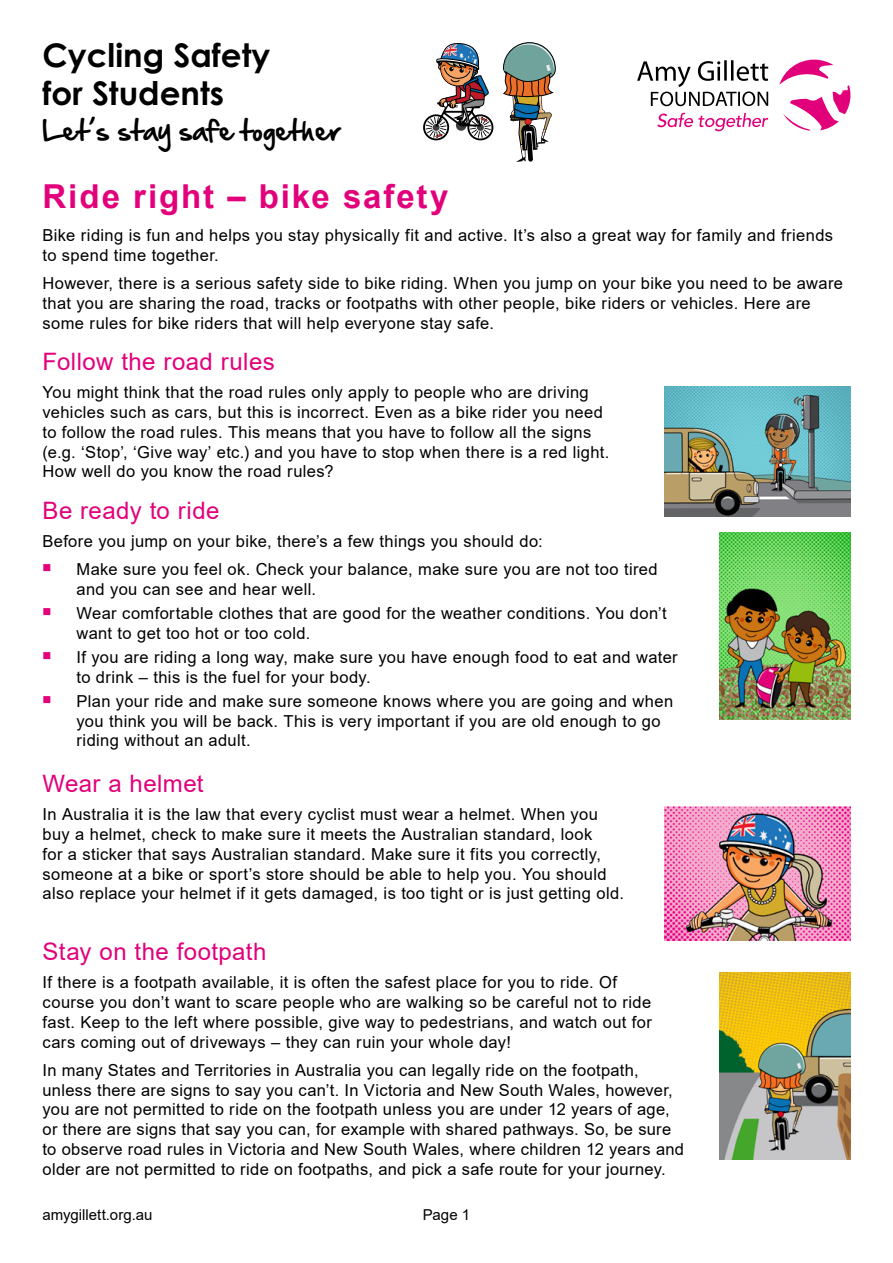
<style>
.page{position:relative;width:893px;height:1263px;background:#fff}
.page>*{position:absolute;margin:0;border:0;box-sizing:border-box;transform-origin:0 0}
.t1{font:700 33px "Arial";letter-spacing:.06em;color:#e2007b}
.t2{font:700 32.55px/38.4px "Century Gothic";color:#000}
.t3{font:24.6px "Hand Of Sean";color:#000}
.P_Header_1{font:24px "Arial";letter-spacing:.02em;color:#e2007b}
.P_Body_Copy{font:16.5px/19.8px "Arial";letter-spacing:.02em;color:#000}
.t4{font:15px "Arial";color:#000}
</style>
<div class="page">
<svg style="left:657px;top:113px;width:111px;height:18px"></svg>
<hr style="left:724px;top:60px;width:3px;height:21px;background:#000">
<hr style="left:731px;top:60px;width:2px;height:21px;background:#000">
<svg style="left:637px;top:61px;width:131px;height:45px"></svg>
<svg style="left:779px;top:60px;width:71px;height:71px"></svg>
<svg style="left:423px;top:43px;width:71px;height:98px"></svg>
<svg style="left:503px;top:42px;width:53px;height:120px"></svg>
<img style="left:664px;top:386px;width:186px;height:131px">
<img style="left:719px;top:533px;width:131px;height:186px">
<img style="left:665px;top:807px;width:185px;height:134px">
<img style="left:719px;top:973px;width:131px;height:186px">
<h2 class="t2" style="left:43px;top:34px;width:229px">Cycling Safety for Students</h2>
<h3 class="t3" style="left:43px;top:108px;width:300px">Let’s stay safe together</h3>
<h1 class="t1" style="left:43px;top:173px;width:408px">Ride right – bike safety</h1>
<p class="P_Body_Copy" style="left:43px;top:225px;width:792px">Bike riding is fun and helps you stay physically fit and active. It’s also a great way for family and friends to spend time together.</p>
<p class="P_Body_Copy" style="left:43px;top:273px;width:802px">However, there is a serious safety side to bike riding. When you jump on your bike you need to be aware that you are sharing the road, tracks or footpaths with other people, bike riders or vehicles. Here are some rules for bike riders that will help everyone stay safe.</p>
<h2 class="P_Header_1" style="left:43px;top:345px;width:234px">Follow the road rules</h2>
<p class="P_Body_Copy" style="left:43px;top:382px;width:568px">You might think that the road rules only apply to people who are driving vehicles such as cars, but this is incorrect. Even as a bike rider you need to follow the road rules. This means that you have to follow all the signs (e.g. ‘Stop’, ‘Give way’ etc.) and you have to stop when there is a red light.<br>How well do you know the road rules?</p>
<h2 class="P_Header_1" style="left:43px;top:494px;width:179px">Be ready to ride</h2>
<p class="P_Body_Copy" style="left:43px;top:531px;width:502px">Before you jump on your bike, there’s a few things you should do:</p>
<p class="P_Body_Copy" style="left:77px;top:559px;width:583px">Make sure you feel ok. Check your balance, make sure you are not too tired and you can see and hear well.</p>
<p class="P_Body_Copy" style="left:77px;top:603px;width:592px">Wear comfortable clothes that are good for the weather conditions. You don’t want to get too hot or too cold.</p>
<p class="P_Body_Copy" style="left:77px;top:647px;width:603px">If you are riding a long way, make sure you have enough food to eat and water to drink – this is the fuel for your body.</p>
<p class="P_Body_Copy" style="left:77px;top:691px;width:598px">Plan your ride and make sure someone knows where you are going and when you think you will be back. This is very important if you are old enough to go riding without an adult.</p>
<h2 class="P_Header_1" style="left:43px;top:767px;width:163px">Wear a helmet</h2>
<p class="P_Body_Copy" style="left:43px;top:804px;width:583px">In Australia it is the law that every cyclist must wear a helmet. When you buy a helmet, check to make sure it meets the Australian standard, look<br>for a sticker that says Australian standard. Make sure it fits you correctly, someone at a bike or sport’s store should be able to help you. You should also replace your helmet if it gets damaged, is too tight or is just getting old.</p>
<h2 class="P_Header_1" style="left:43px;top:935px;width:225px">Stay on the footpath</h2>
<p class="P_Body_Copy" style="left:43px;top:972px;width:611px">If there is a footpath available, it is often the safest place for you to ride. Of course you don’t want to scare people who are walking so be careful not to ride fast. Keep to the left where possible, give way to pedestrians, and watch out for cars coming out of driveways – they can ruin your whole day!</p>
<p class="P_Body_Copy" style="left:43px;top:1060px;width:643px">In many States and Territories in Australia you can legally ride on the footpath, unless there are signs to say you can’t. In Victoria and New South Wales, however, you are not permitted to ride on the footpath unless you are under 12 years of age, or there are signs that say you can, for example with shared pathways. So, be sure to observe road rules in Victoria and New South Wales, where children 12 years and older are not permitted to ride on footpaths, and pick a safe route for your journey.</p>
<p class="t4" style="left:43px;top:1205px;width:112px">amygillett.org.au</p>
<p class="t4" style="left:423px;top:1205px;width:49px">Page 1</p>
</div>
